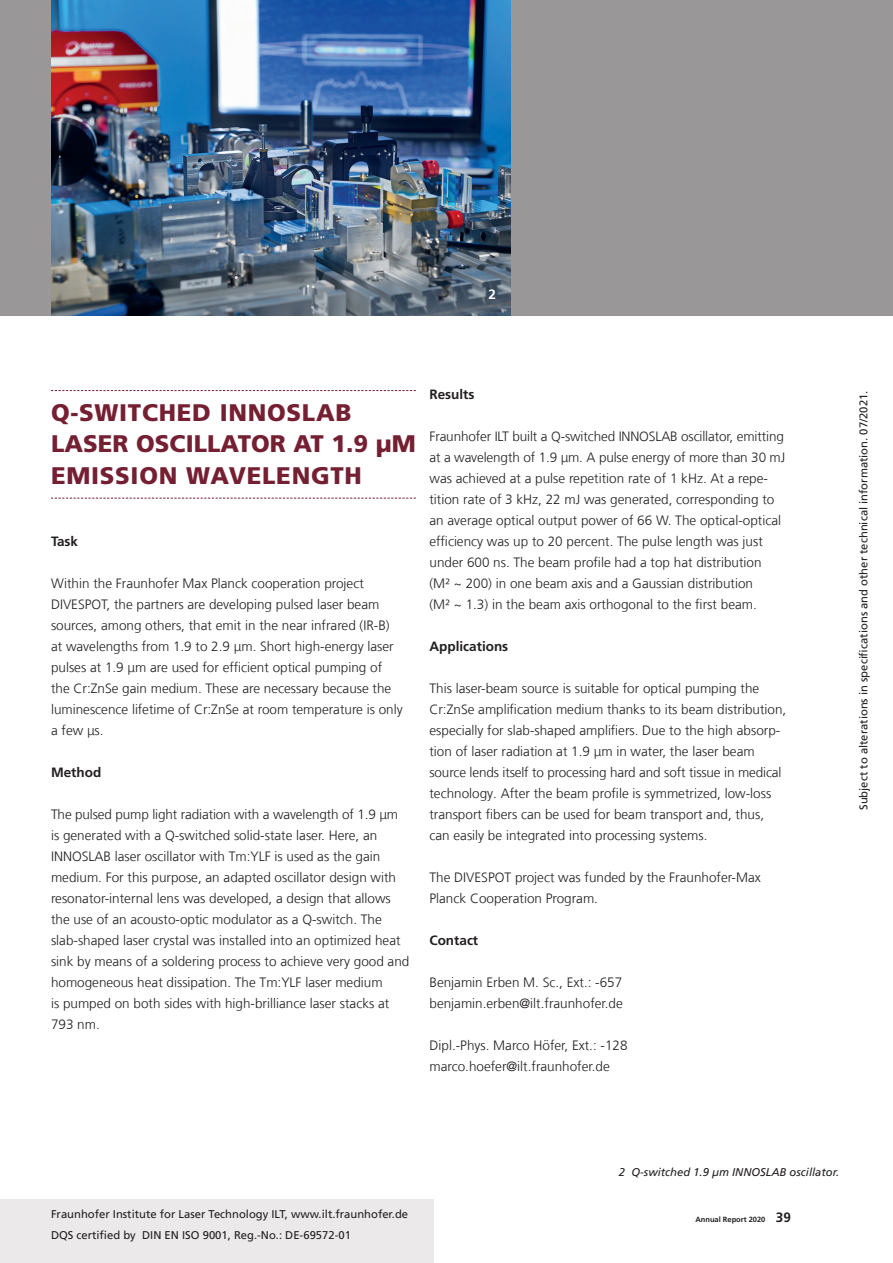
<style>
.page{position:relative;width:893px;height:1263px;background:#fff}
.page>*{position:absolute;margin:0;border:0;box-sizing:border-box;transform-origin:0 0}
.t1{font:900 24px/31.5px "Frutiger LT Com";letter-spacing:.03em;color:#751f32}
.t2{font:300 13.5px/21px "Frutiger LT Com";color:#231f20}
.t3{font:700 13.5px "Frutiger LT Com";color:#231f20}
.t4{font:700 13.5px "Frutiger LT Com";color:#fff}
.t5{font:11.25px/21px "Frutiger LT Com";color:#231f20}
.t6{font:italic 11.25px "Frutiger LT Com";color:#231f20}
.t7{font:700 7.5px "Frutiger LT Com";color:#231f20}
.s1{font-size:13.5px}
</style>
<div class="page">
<div style="left:0;top:1199px;width:434px;height:64px;background:#ece9ea"></div>
<div style="left:0;top:0;width:893px;height:315px;background:#999798"></div>
<svg style="left:51px;top:390px;width:365px;height:1px"></svg>
<svg style="left:51px;top:498px;width:365px;height:1px"></svg>
<img style="left:51px;top:0;width:459px;height:315px">
<p class="t4" style="left:489px;top:286px;width:9px">2</p>
<h1 class="t1" style="left:51px;top:397px;width:366px">Q-SWITCHED INNOSLAB<br>LASER OSCILLATOR AT 1.9 μM<br>EMISSION WAVELENGTH</h1>
<p class="t3" style="left:51px;top:533px;width:29px">Task</p>
<p class="t2" style="left:51px;top:573px;width:353px">Within the Fraunhofer Max Planck cooperation project DIVESPOT, the partners are developing pulsed laser beam sources, among others, that emit in the near infrared (IR-B) at wavelengths from 1.9 to 2.9 μm. Short high-energy laser pulses at 1.9 μm are used for efficient optical pumping of the Cr:ZnSe gain medium. These are necessary because the luminescence lifetime of Cr:ZnSe at room temperature is only a few μs.</p>
<p class="t3" style="left:51px;top:764px;width:52px">Method</p>
<p class="t2" style="left:51px;top:804px;width:360px">The pulsed pump light radiation with a wavelength of 1.9 μm is generated with a Q-switched solid-state laser. Here, an INNOSLAB laser oscillator with Tm:YLF is used as the gain medium. For this purpose, an adapted oscillator design with resonator-internal lens was developed, a design that allows the use of an acousto-optic modulator as a Q-switch. The slab-shaped laser crystal was installed into an optimized heat sink by means of a soldering process to achieve very good and homogeneous heat dissipation. The Tm:YLF laser medium<br>is pumped on both sides with high-brilliance laser stacks at 793 nm.</p>
<p class="t3" style="left:429px;top:386px;width:46px">Results</p>
<p class="t2" style="left:429px;top:426px;width:357px">Fraunhofer ILT built a Q-switched INNOSLAB oscillator, emitting at a wavelength of 1.9 μm. A pulse energy of more than 30 mJ was achieved at a pulse repetition rate of 1 kHz. At a repe&shy;tition rate of 3 kHz, 22 mJ was generated, corresponding to an average optical output power of 66 W. The optical-optical efficiency was up to 20 percent. The pulse length was just under 600 ns. The beam profile had a top hat distribution (M² ~ 200) in one beam axis and a Gaussian distribution<br>(M² ~ 1.3) in the beam axis orthogonal to the first beam.</p>
<p class="t3" style="left:429px;top:639px;width:80px">Applications</p>
<p class="t2" style="left:429px;top:678px;width:358px">This laser-beam source is suitable for optical pumping the Cr:ZnSe amplification medium thanks to its beam distribution, especially for slab-shaped amplifiers. Due to the high absorp&shy;tion of laser radiation at 1.9 μm in water, the laser beam source lends itself to processing hard and soft tissue in medical technology. After the beam profile is symmetrized, low-loss transport fibers can be used for beam transport and, thus, can easily be integrated into processing systems.</p>
<p class="t2" style="left:429px;top:867px;width:333px">The DIVESPOT project was funded by the Fraunhofer-Max<br>Planck Cooperation Program.</p>
<p class="t3" style="left:429px;top:933px;width:50px">Contact</p>
<p class="t2" style="left:429px;top:972px;width:195px">Benjamin Erben M. Sc., Ext.: -657 benjamin.erben@ilt.fraunhofer.de</p>
<p class="t2" style="left:429px;top:1035px;width:200px">Dipl.-Phys. Marco Höfer, Ext.: -128 marco.hoefer@ilt.fraunhofer.de</p>
<p class="t5" style="left:853px;top:810px;width:421px;rotate:-90deg">Subject to alterations in specifications and other technical information. 07/2021.</p>
<p class="t5" style="left:51px;top:1204px;width:359px">Fraunhofer Institute for Laser Technology ILT, www.ilt.fraunhofer.de<br>DQS certified by DIN EN ISO 9001, Reg.-No.: DE-69572-01</p>
<p class="t6" style="left:619px;top:1166px;width:222px">2 Q-switched 1.9 μm INNOSLAB oscillator.</p>
<p class="t7" style="left:695px;top:1215px;width:97px">Annual Report 2020 <span class="s1">39</span></p>
</div>
